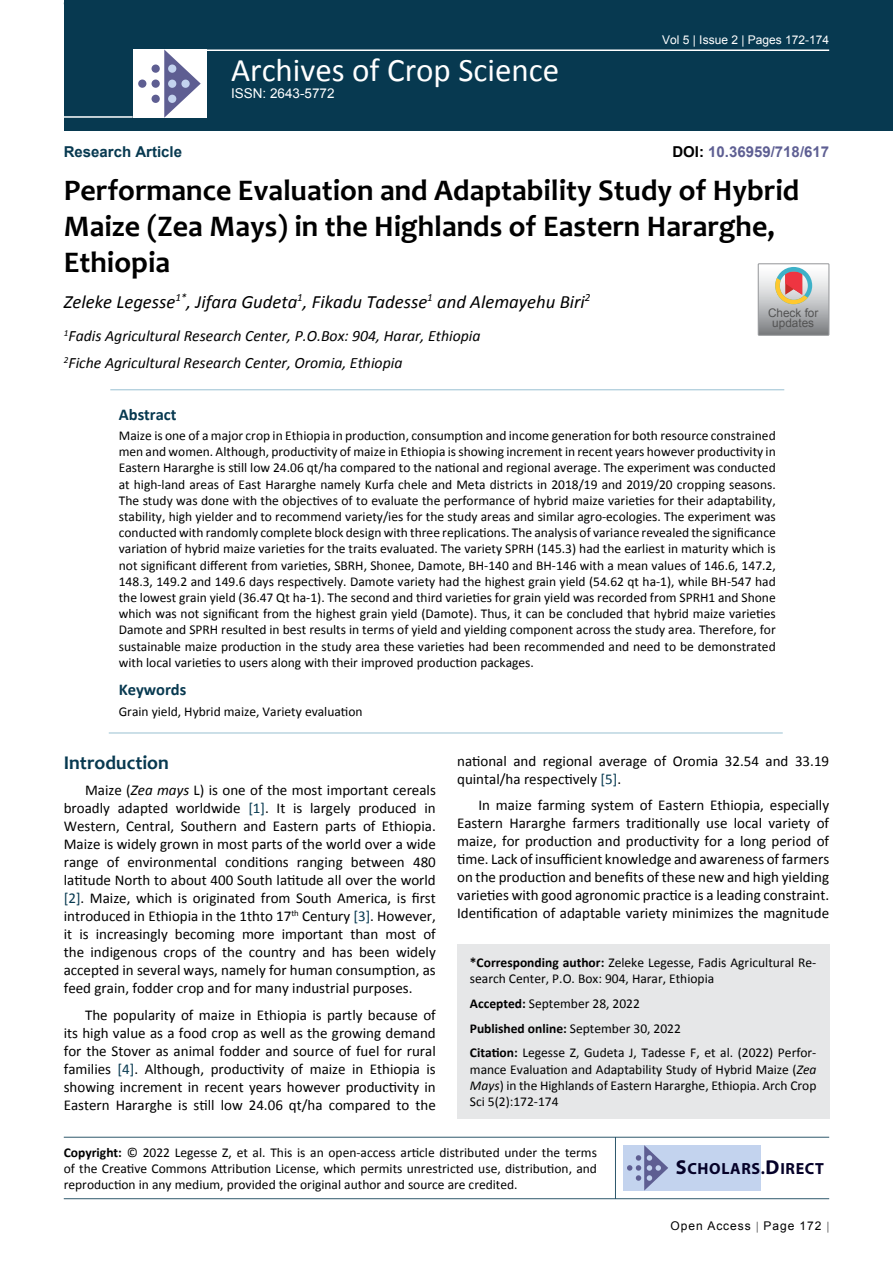
<style>
.page{position:relative;width:893px;height:1263px;background:#fff}
.page>*{position:absolute;margin:0;border:0;box-sizing:border-box;transform-origin:0 0}
.t1{font:33px "Calibri";color:#fff}
.t2{font:700 30px/36px "Candara";color:#000}
.t3{font:700 19.5px "Candara";color:#073950}
.t4{font:italic 18.75px "Calibri";color:#000}
.t5{font:700 16.5px "Calibri";color:#073950}
.t6{font:700 16.2px "Myriad Pro";letter-spacing:.04em;color:#050128}
.t7{font:italic 15.75px/27.5px "Calibri";color:#000}
.t8{font:15px/18px "Calibri";color:#000;text-align:justify}
.t9{font:700 15px "Arial";color:#5e5f93}
.t10{font:700 15px "Arial";color:#073950}
.t11{font:13.5px/16.2px "Calibri";color:#000;text-align:justify}
.t12{font:13.5px "Arial";color:#fff}
.t13{font:12px "Arial";color:#fff}
.t14{font:12px "Arial";letter-spacing:.08em;color:#000}
.t15{font:11.85px/10.2px "Arial";color:#535353;text-align:center}
.s1{color:#000}
.s2{font-style:italic}
.s3{color:#073950}
.s4{font-weight:700}
.s5{font-size:20.25px}
</style>
<div class="page">
<div style="left:64px;top:0;width:829px;height:131px;background:#073950"></div>
<div style="left:457px;top:944px;width:372px;height:175px;background:#e6e7e8"></div>
<hr style="left:64px;top:1137px;width:765px;height:1px;background:#073950">
<hr style="left:64px;top:1198px;width:765px;height:1px;background:#073950">
<hr style="left:615px;top:1137px;width:1px;height:62px;background:#073950">
<hr style="left:204px;top:49px;width:625px;height:2px;background:#fff">
<hr style="left:64px;top:116px;width:69px;height:2px;background:#fff">
<div style="left:133px;top:49px;width:74px;height:69px;background:#fff"></div>
<svg style="left:164px;top:49px;width:37px;height:69px"></svg>
<div style="left:152px;top:65px;width:8px;height:8px;background:#5e5e92;border-radius:50%"></div>
<div style="left:138px;top:80px;width:8px;height:8px;background:#5e5e92;border-radius:50%"></div>
<div style="left:152px;top:80px;width:8px;height:8px;background:#5e5e92;border-radius:50%"></div>
<div style="left:168px;top:80px;width:8px;height:8px;background:#c3d3ee;border-radius:50%"></div>
<div style="left:181px;top:80px;width:9px;height:8px;background:#c3d3ee;border-radius:50%"></div>
<div style="left:168px;top:95px;width:8px;height:8px;background:#c3d3ee;border-radius:50%"></div>
<div style="left:168px;top:65px;width:8px;height:8px;background:#c3d3ee;border-radius:50%"></div>
<div style="left:152px;top:95px;width:8px;height:8px;background:#5e5e92;border-radius:50%"></div>
<div style="left:623px;top:1145px;width:138px;height:45px;background:#c3d3ee"></div>
<svg style="left:627px;top:1145px;width:41px;height:45px"></svg>
<hr style="left:110px;top:389px;width:674px;height:1px;background:#98c0d2">
<hr style="left:109px;top:733px;width:674px;height:1px;background:#98c0d2">
<div style="left:758px;top:263px;width:71px;height:73px;border:1px solid #939598"></div>
<svg style="left:758px;top:264px;width:71px;height:71px;background:#bdb6b3"></svg>
<h1 class="t1" style="left:231px;top:49px;width:330px">Archives of Crop Science</h1>
<p class="t12" style="left:231px;top:84px;width:105px">ISSN: 2643-5772</p>
<p class="t13" style="left:662px;top:32px;width:169px">Vol 5 | Issue 2 | Pages 172-174</p>
<p class="t9" style="left:672px;top:142px;width:158px"><span class="s1">DOI:</span> 10.36959/718/617</p>
<h2 class="t2" style="left:64px;top:172px;width:737px">Performance Evaluation and Adaptability Study of Hybrid<br>Maize (Zea Mays) in the Highlands of Eastern Hararghe,<br>Ethiopia</h2>
<h3 class="t4" style="left:64px;top:289px;width:528px">Zeleke Legesse<sup>1*</sup>, Jifara Gudeta<sup>1</sup>, Fikadu Tadesse<sup>1</sup> and Alemayehu Biri<sup>2</sup></h3>
<p class="t7" style="left:64px;top:321px;width:418px"><sup>1</sup>Fadis Agricultural Research Center, P.O.Box: 904, Harar, Ethiopia<br><sup>2</sup>Fiche Agricultural Research Center, Oromia, Ethiopia</p>
<p class="t10" style="left:64px;top:142px;width:120px">Research Article</p>
<p class="t15" style="left:768px;top:308px;width:52px">Check for updates</p>
<p class="t5" style="left:119px;top:403px;width:59px">Abstract</p>
<p class="t11" style="left:119px;top:427px;width:658px">Maize is one of a major crop in Ethiopia in production, consumption and income generation for both resource constrained men and women. Although, productivity of maize in Ethiopia is showing increment in recent years however productivity in Eastern Hararghe is still low 24.06 qt/ha compared to the national and regional average. The experiment was conducted at high-land areas of East Hararghe namely Kurfa chele and Meta districts in 2018/19 and 2019/20 cropping seasons.<br>The study was done with the objectives of to evaluate the performance of hybrid maize varieties for their adaptability, stability, high yielder and to recommend variety/ies for the study areas and similar agro-ecologies. The experiment was conducted with randomly complete block design with three replications. The analysis of variance revealed the significance variation of hybrid maize varieties for the traits evaluated. The variety SPRH (145.3) had the earliest in maturity which is not significant different from varieties, SBRH, Shonee, Damote, BH-140 and BH-146 with a mean values of 146.6, 147.2, 148.3, 149.2 and 149.6 days respectively. Damote variety had the highest grain yield (54.62 qt ha-1), while BH-547 had the lowest grain yield (36.47 Qt ha-1). The second and third varieties for grain yield was recorded from SPRH1 and Shone which was not significant from the highest grain yield (Damote). Thus, it can be concluded that hybrid maize varieties Damote and SPRH resulted in best results in terms of yield and yielding component across the study area. Therefore, for sustainable maize production in the study area these varieties had been recommended and need to be demonstrated with local varieties to users along with their improved production packages.</p>
<p class="t5" style="left:119px;top:679px;width:69px">Keywords</p>
<p class="t11" style="left:119px;top:703px;width:245px">Grain yield, Hybrid maize, Variety evaluation</p>
<h3 class="t3" style="left:64px;top:750px;width:107px">Introduction</h3>
<p class="t8" style="left:64px;top:781px;width:374px;text-indent:21px">Maize (<span class="s2">Zea mays</span> L) is one of the most important cereals broadly adapted worldwide <span class="s3">[1]</span>. It is largely produced in Western, Central, Southern and Eastern parts of Ethiopia.<br>Maize is widely grown in most parts of the world over a wide range of environmental conditions ranging between 480 latitude North to about 400 South latitude all over the world <span class="s3">[2]</span>. Maize, which is originated from South America, is first introduced in Ethiopia in the 1thto 17<sup>th</sup> Century <span class="s3">[3]</span>. However, it is increasingly becoming more important than most of the indigenous crops of the country and has been widely accepted in several ways, namely for human consumption, as feed grain, fodder crop and for many industrial purposes.</p>
<p class="t8" style="left:64px;top:1006px;width:374px;text-indent:21px">The popularity of maize in Ethiopia is partly because of its high value as a food crop as well as the growing demand for the Stover as animal fodder and source of fuel for rural families <span class="s3">[4]</span>. Although, productivity of maize in Ethiopia is showing increment in recent years however productivity in Eastern Hararghe is still low 24.06 qt/ha compared to the</p>
<p class="t8" style="left:457px;top:752px;width:374px">national and regional average of Oromia 32.54 and 33.19 quintal/ha respectively <span class="s3">[5]</span>.</p>
<p class="t8" style="left:457px;top:796px;width:374px;text-indent:21px">In maize farming system of Eastern Ethiopia, especially Eastern Hararghe farmers traditionally use local variety of maize, for production and productivity for a long period of time. Lack of insufficient knowledge and awareness of farmers on the production and benefits of these new and high yielding varieties with good agronomic practice is a leading constraint.<br>Identification of adaptable variety minimizes the magnitude</p>
<p class="t11" style="left:470px;top:954px;width:348px"><span class="s4">*Corresponding author:</span> Zeleke Legesse, Fadis Agricultural Re&shy;search Center, P.O. Box: 904, Harar, Ethiopia</p>
<p class="t11" style="left:470px;top:991px;width:348px;line-height:24.8px;text-align:left"><span class="s4">Accepted:</span> September 28, 2022<br><span class="s4">Published online:</span> September 30, 2022<br><span class="s4">Citation:</span> Legesse Z, Gudeta J, Tadesse F, et al. (2022) Perfor-</p>
<p class="t11" style="left:470px;top:1061px;width:348px">mance Evaluation and Adaptability Study of Hybrid Maize (<span class="s2">Zea Mays</span>) in the Highlands of Eastern Hararghe, Ethiopia. Arch Crop Sci 5(2):172-174</p>
<p class="t11" style="left:64px;top:1144px;width:535px"><span class="s4">Copyright:</span> © 2022 Legesse Z, et al. This is an open-access article distributed under the terms of the Creative Commons Attribution License, which permits unrestricted use, distribution, and reproduction in any medium, provided the original author and source are credited.</p>
<p class="t6" style="left:676px;top:1158px;width:150px"><span class="s5">S</span>CHOLARS.<span class="s5">D</span>IRECT</p>
<p class="t14" style="left:670px;top:1218px;width:152px">Open Access Page 172</p>
</div>
